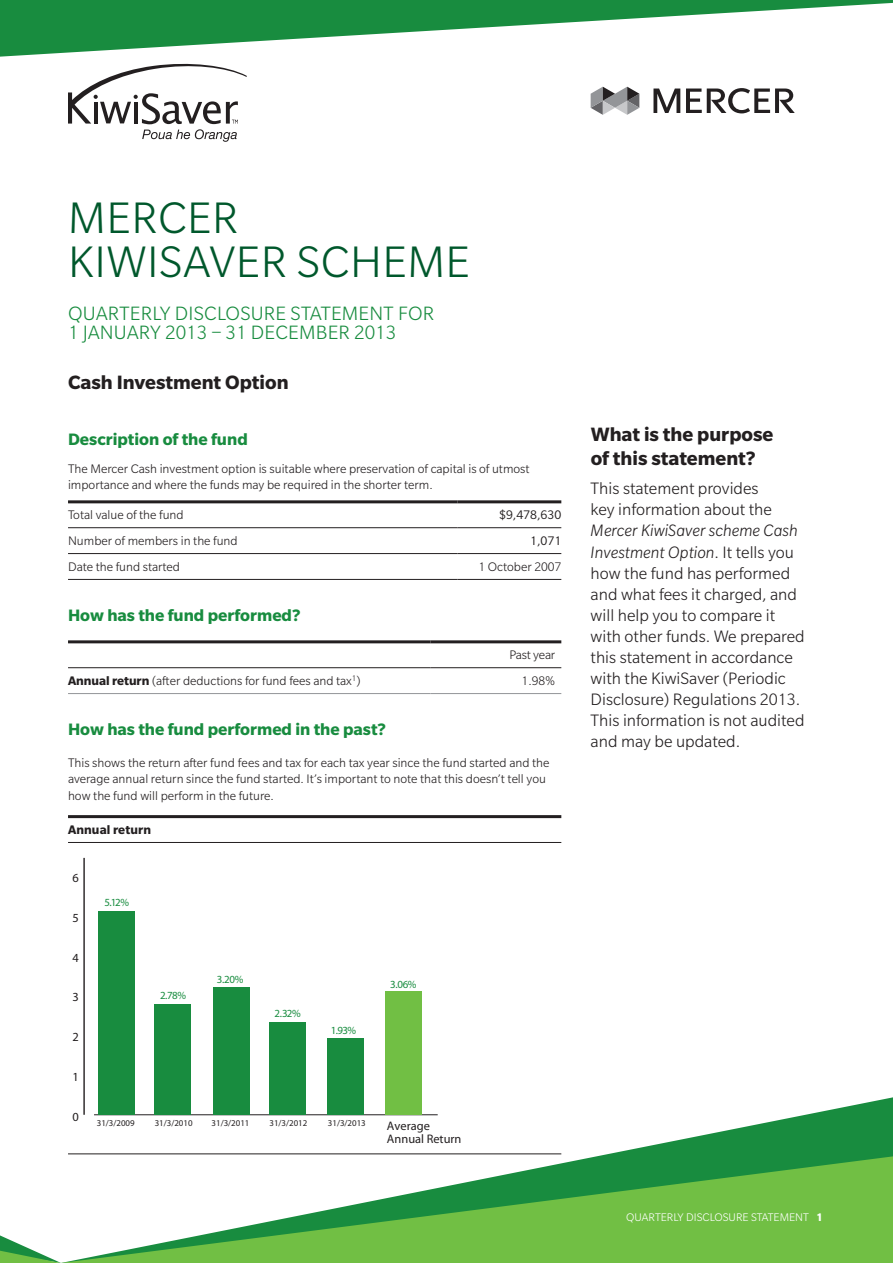
<style>
.page{position:relative;width:893px;height:1263px;background:#fff}
.page>*{position:absolute;margin:0;border:0;box-sizing:border-box;transform-origin:0 0}
.t1{font:300 48px/43.2px "Slate Pro";letter-spacing:.01em;color:#00582c}
.t2{font:300 21px "Slate Pro";letter-spacing:.01em;color:#188c3f}
.t3{font:700 21px/24px "Slate Pro";color:#231f20}
.t4{font:300 18px/21px "Slate Pro";color:#231f20}
.t5{font:700 18px "Slate Pro";color:#188c3f}
.t6{font:300 13.5px/16.5px "Slate Pro";color:#231f20}
.t7{font:13.5px "Slate Pro";color:#231f20}
.t8{font:700 13.5px "Slate Pro";letter-spacing:.01em;color:#231f20}
.t9{font:12.45px/13px "Myriad Pro";color:#231f20}
.t10{font:300 12px "Slate Pro";color:#fff}
.t11{font:10.95px "Myriad Pro";letter-spacing:-.05em;color:#188c3f}
.t12{font:8.85px "Myriad Pro";color:#231f20}
.s1{font-weight:700}
.s2{font-style:italic}
</style>
<div class="page">
<svg style="left:68px;top:1094px;width:825px;height:61px"></svg>
<svg style="left:61px;top:1155px;width:832px;height:108px;fill:#71bf44"></svg>
<svg style="left:0;top:1235px;width:61px;height:28px"></svg>
<svg style="left:591px;top:87px;width:48px;height:28px"></svg>
<svg style="left:686px;top:88px;width:109px;height:25px"></svg>
<svg style="left:653px;top:89px;width:27px;height:24px"></svg>
<svg style="left:68px;top:63px;width:179px;height:79px"></svg>
<hr style="left:68px;top:500px;width:390px;height:3px;background:#231f20">
<hr style="left:458px;top:500px;width:103px;height:3px;background:#231f20">
<hr style="left:68px;top:527px;width:390px;height:1px;background:#231f20">
<hr style="left:458px;top:527px;width:103px;height:1px;background:#231f20">
<hr style="left:68px;top:553px;width:390px;height:1px;background:#231f20">
<hr style="left:458px;top:553px;width:103px;height:1px;background:#231f20">
<hr style="left:68px;top:579px;width:390px;height:1px;background:#231f20">
<hr style="left:458px;top:579px;width:103px;height:1px;background:#231f20">
<hr style="left:68px;top:693px;width:363px;height:1px;background:#939598">
<hr style="left:431px;top:693px;width:130px;height:1px;background:#939598">
<hr style="left:68px;top:640px;width:363px;height:3px;background:#231f20">
<hr style="left:431px;top:640px;width:130px;height:3px;background:#231f20">
<hr style="left:68px;top:667px;width:363px;height:1px;background:#231f20">
<hr style="left:431px;top:667px;width:130px;height:1px;background:#231f20">
<hr style="left:68px;top:815px;width:493px;height:3px;background:#231f20">
<hr style="left:68px;top:842px;width:493px;height:1px;background:#231f20">
<hr style="left:68px;top:1153px;width:493px;height:1px;background:#231f20">
<svg style="left:0;top:0;width:893px;height:57px;fill:#188c3f"></svg>
<hr style="left:94px;top:1114px;width:344px;height:1px;background:#231f20">
<hr style="left:83px;top:858px;width:2px;height:257px;background:#231f20">
<div style="left:98px;top:911px;width:36px;height:204px;background:#188c3f"></div>
<div style="left:155px;top:1004px;width:36px;height:111px;background:#188c3f"></div>
<div style="left:213px;top:987px;width:37px;height:128px;background:#188c3f"></div>
<div style="left:269px;top:1022px;width:37px;height:93px;background:#188c3f"></div>
<div style="left:327px;top:1038px;width:37px;height:77px;background:#188c3f"></div>
<div style="left:385px;top:991px;width:36px;height:124px;background:#71bf44"></div>
<h1 class="t1" style="left:68px;top:196px;width:343px">Mercer<br>KiwiSaver scheme</h1>
<h2 class="t2" style="left:68px;top:302px;width:27px">Quarterly</h2>
<h2 class="t2" style="left:175px;top:302px;width:26px">Disclosure</h2>
<h2 class="t2" style="left:291px;top:302px;width:23px">Statement</h2>
<h2 class="t2" style="left:398px;top:302px;width:24px">for</h2>
<h2 class="t2" style="left:68px;top:322px;width:330px">1 JANUARY 2013 – 31 DECEMBER 2013</h2>
<h2 class="t3" style="left:68px;top:370px;width:222px">Cash Investment Option</h2>
<h3 class="t5" style="left:68px;top:429px;width:181px">Description of the fund</h3>
<p class="t6" style="left:68px;top:460px;width:463px">The Mercer Cash investment option is suitable where preservation of capital is of utmost importance and where the funds may be required in the shorter term.</p>
<p class="t6" style="left:68px;top:507px;width:117px">Total value of the fund</p>
<p class="t7" style="left:499px;top:508px;width:64px">$9,478,630</p>
<p class="t6" style="left:68px;top:532px;width:171px">Number of members in the fund</p>
<p class="t7" style="left:530px;top:534px;width:33px">1,071</p>
<p class="t6" style="left:68px;top:558px;width:114px">Date the fund started</p>
<p class="t6" style="left:478px;top:558px;width:84px">1 October 2007</p>
<h3 class="t5" style="left:68px;top:605px;width:234px">How has the fund performed?</h3>
<p class="t6" style="left:509px;top:647px;width:47px">Past year</p>
<p class="t6" style="left:68px;top:672px;width:294px"><span class="s1">Annual return</span> (after deductions for fund fees and tax<sup>1</sup>)</p>
<p class="t6" style="left:522px;top:672px;width:35px">1.98%</p>
<h3 class="t5" style="left:68px;top:719px;width:319px">How has the fund performed in the past?</h3>
<p class="t6" style="left:68px;top:754px;width:483px">This shows the return after fund fees and tax for each tax year since the fund started and the average annual return since the fund started. It’s important to note that this doesn’t tell you how the fund will perform in the future.</p>
<p class="t8" style="left:68px;top:822px;width:85px">Annual return</p>
<p class="t9" style="left:72px;top:871px;width:8px">6</p>
<p class="t9" style="left:72px;top:911px;width:8px">5</p>
<p class="t9" style="left:72px;top:951px;width:8px">4</p>
<p class="t9" style="left:72px;top:990px;width:8px">3</p>
<p class="t9" style="left:72px;top:1030px;width:8px">2</p>
<p class="t9" style="left:72px;top:1070px;width:8px">1</p>
<p class="t9" style="left:72px;top:1110px;width:8px">0</p>
<p class="t11" style="left:104px;top:895px;width:26px">5.12%</p>
<p class="t11" style="left:160px;top:989px;width:28px">2.78%</p>
<p class="t11" style="left:217px;top:972px;width:28px">3.20%</p>
<p class="t11" style="left:275px;top:1007px;width:28px">2.32%</p>
<p class="t11" style="left:331px;top:1023px;width:27px">1.93%</p>
<p class="t11" style="left:390px;top:978px;width:28px">3.06%</p>
<p class="t12" style="left:97px;top:1118px;width:39px">31/3/2009</p>
<p class="t12" style="left:155px;top:1118px;width:39px">31/3/2010</p>
<p class="t12" style="left:212px;top:1118px;width:39px">31/3/2011</p>
<p class="t12" style="left:269px;top:1118px;width:39px">31/3/2012</p>
<p class="t12" style="left:328px;top:1118px;width:39px">31/3/2013</p>
<p class="t9" style="left:387px;top:1119px;width:76px">Average<br>Annual Return</p>
<h2 class="t3" style="left:591px;top:422px;width:184px">What is the purpose of this statement?</h2>
<h3 class="t4" style="left:591px;top:478px;width:183px">This statement provides key information about the</h3>
<p class="t4" style="left:591px;top:520px;width:216px"><span class="s2">Mercer KiwiSaver scheme Cash<br>Investment Option</span>. It tells you how the fund has performed and what fees it charged, and will help you to compare it with other funds. We prepared this statement in accordance with the KiwiSaver (Periodic<br>Disclosure) Regulations 2013.<br>This information is not audited and may be updated.</p>
<p class="t10" style="left:626px;top:1211px;width:198px">QUARTERLY DISCLOSURE STATEMENT <span class="s1">1</span></p>
</div>
